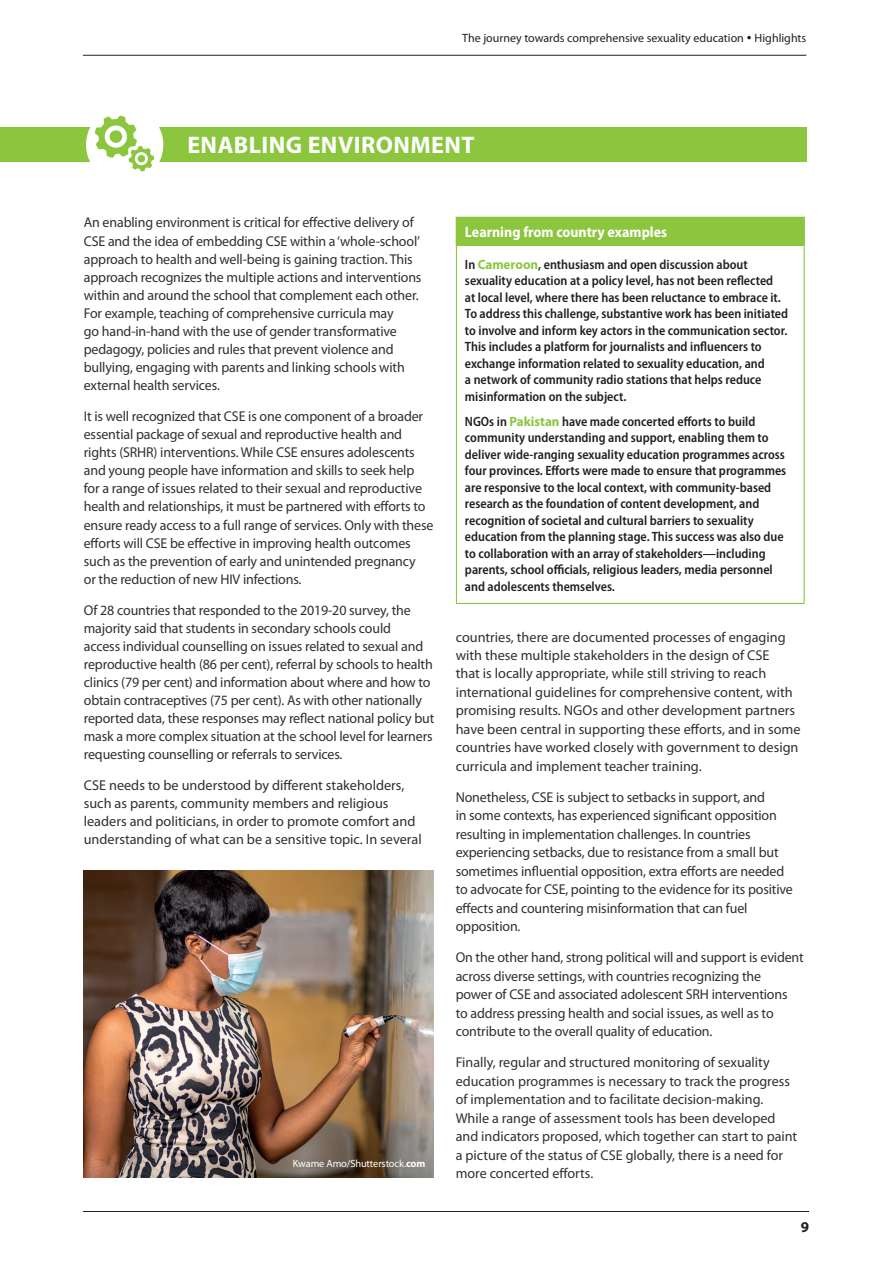
<style>
.page{position:relative;width:893px;height:1263px;background:#fff}
.page>*{position:absolute;margin:0;border:0;box-sizing:border-box;transform-origin:0 0}
.t1{font:700 24px "Myriad Pro";letter-spacing:.02em;color:#fff}
.t2{font:700 semi-condensed 15px "Myriad Pro";color:#fff}
.t3{font:700 15px "Myriad Pro";color:#231f20}
.t4{font:14.25px/18.1px "Myriad Pro";letter-spacing:-.01em;color:#312f30}
.t5{font:600 semi-condensed 13.5px/16.5px "Myriad Pro";color:#231f20}
.t6{font:12px "Myriad Pro";color:#231f20}
.t7{font:10.5px "Myriad Pro";letter-spacing:-.01em;color:#fff}
.s1{font-weight:700}
.s2{font-weight:700;font-stretch:normal;color:#8bc63e}
</style>
<div class="page">
<hr style="left:83px;top:55px;width:723px;height:1px;background:#231f20">
<hr style="left:83px;top:1211px;width:726px;height:1px;background:#231f20">
<div style="left:0;top:128px;width:806px;height:34px;background:#8bc63e"></div>
<div style="left:86px;top:106px;width:77px;height:77px;background:#fff;border-radius:50%"></div>
<svg style="left:95px;top:116px;width:59px;height:55px"></svg>
<div style="left:456px;top:217px;width:348px;height:29px;background:#8bc63e"></div>
<hr style="left:456px;top:217px;width:349px;height:1px;background:#8bc63e">
<hr style="left:803px;top:218px;width:2px;height:28px;background:#8bc63e">
<hr style="left:456px;top:246px;width:1px;height:357px;background:#8bc63e">
<hr style="left:804px;top:246px;width:1px;height:357px;background:#8bc63e">
<hr style="left:456px;top:603px;width:349px;height:1px;background:#8bc63e">
<img style="left:84px;top:871px;width:350px;height:307px">
<p class="t6" style="left:462px;top:31px;width:346px">The journey towards comprehensive sexuality education • Highlights</p>
<h1 class="t1" style="left:187px;top:130px;width:289px">ENABLING ENVIRONMENT</h1>
<p class="t4" style="left:84px;top:213px;width:339px">An enabling environment is critical for effective delivery of CSE and the idea of embedding CSE within a ‘whole-school’ approach to health and well-being is gaining traction. This approach recognizes the multiple actions and interventions within and around the school that complement each other.<br>For example, teaching of comprehensive curricula may<br>go hand-in-hand with the use of gender transformative pedagogy, policies and rules that prevent violence and bullying, engaging with parents and linking schools with external health services.</p>
<p class="t4" style="left:84px;top:407px;width:351px">It is well recognized that CSE is one component of a broader essential package of sexual and reproductive health and rights (SRHR) interventions. While CSE ensures adolescents and young people have information and skills to seek help for a range of issues related to their sexual and reproductive health and relationships, it must be partnered with efforts to ensure ready access to a full range of services. Only with these efforts will CSE be effective in improving health outcomes such as the prevention of early and unintended pregnancy<br>or the reduction of new HIV infections.</p>
<p class="t4" style="left:84px;top:601px;width:352px">Of 28 countries that responded to the 2019-20 survey, the majority said that students in secondary schools could<br>access individual counselling on issues related to sexual and reproductive health (86 per cent), referral by schools to health clinics (79 per cent) and information about where and how to obtain contraceptives (75 per cent). As with other nationally reported data, these responses may reflect national policy but mask a more complex situation at the school level for learners requesting counselling or referrals to services.</p>
<p class="t4" style="left:84px;top:776px;width:339px">CSE needs to be understood by different stakeholders, such as parents, community members and religious leaders and politicians, in order to promote comfort and understanding of what can be a sensitive topic. In several</p>
<p class="t7" style="left:293px;top:1157px;width:134px">Kwame Amo/Shutterstock.<span class="s1">com</span></p>
<p class="t2" style="left:465px;top:223px;width:204px">Learning from country examples</p>
<p class="t5" style="left:465px;top:256px;width:325px">In <span class="s2">Cameroon</span>, enthusiasm and open discussion about sexuality education at a policy level, has not been reflected<br>at local level, where there has been reluctance to embrace it.<br>To address this challenge, substantive work has been initiated to involve and inform key actors in the communication sector.<br>This includes a platform for journalists and influencers to exchange information related to sexuality education, and<br>a network of community radio stations that helps reduce misinformation on the subject.</p>
<p class="t5" style="left:465px;top:413px;width:323px">NGOs in <span class="s2">Pakistan</span> have made concerted efforts to build community understanding and support, enabling them to deliver wide-ranging sexuality education programmes across four provinces. Efforts were made to ensure that programmes are responsive to the local context, with community-based research as the foundation of content development, and recognition of societal and cultural barriers to sexuality education from the planning stage. This success was also due to collaboration with an array of stakeholders—including parents, school officials, religious leaders, media personnel and adolescents themselves.</p>
<p class="t4" style="left:456px;top:627px;width:346px">countries, there are documented processes of engaging with these multiple stakeholders in the design of CSE<br>that is locally appropriate, while still striving to reach international guidelines for comprehensive content, with promising results. NGOs and other development partners have been central in supporting these efforts, and in some countries have worked closely with government to design curricula and implement teacher training.</p>
<p class="t4" style="left:456px;top:788px;width:339px">Nonetheless, CSE is subject to setbacks in support, and<br>in some contexts, has experienced significant opposition resulting in implementation challenges. In countries experiencing setbacks, due to resistance from a small but sometimes influential opposition, extra efforts are needed to advocate for CSE, pointing to the evidence for its positive effects and countering misinformation that can fuel opposition.</p>
<p class="t4" style="left:456px;top:948px;width:350px">On the other hand, strong political will and support is evident across diverse settings, with countries recognizing the<br>power of CSE and associated adolescent SRH interventions<br>to address pressing health and social issues, as well as to contribute to the overall quality of education.</p>
<p class="t4" style="left:456px;top:1053px;width:343px">Finally, regular and structured monitoring of sexuality education programmes is necessary to track the progress of implementation and to facilitate decision-making.<br>While a range of assessment tools has been developed and indicators proposed, which together can start to paint a picture of the status of CSE globally, there is a need for more concerted efforts.</p>
<p class="t3" style="left:801px;top:1217px;width:10px">9</p>
</div>
